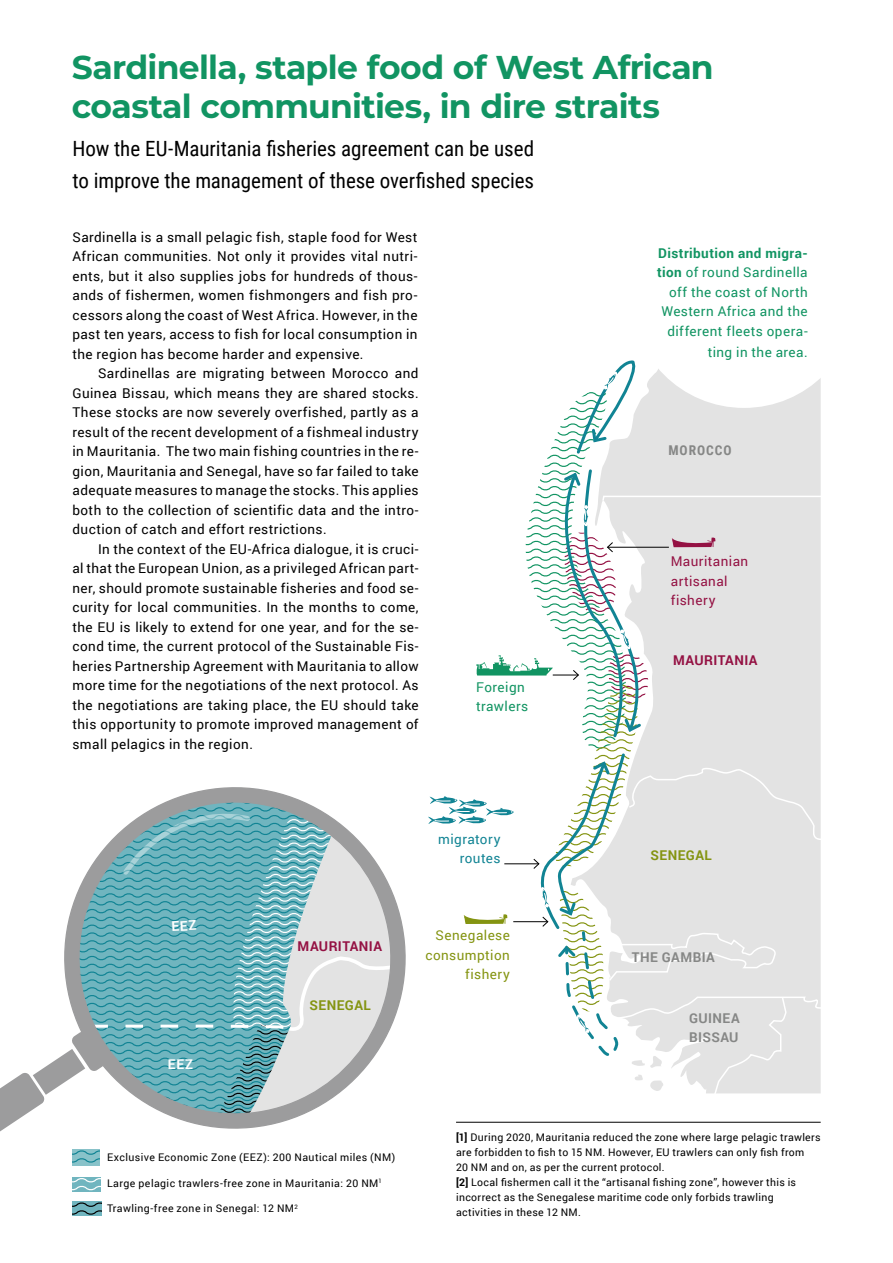
<style>
.page{position:relative;width:893px;height:1263px;background:#fff}
.page>*{position:absolute;margin:0;border:0;box-sizing:border-box;transform-origin:0 0}
.t1{font:700 33px/39px "Montserrat";letter-spacing:-.02em;color:#119462}
.t2{font:21px/31.2px "Roboto Condensed";letter-spacing:-.005em;color:#000}
.t3{font:13.5px/19.5px "Roboto";letter-spacing:.03em;color:#000;text-align:justify}
.t4{font:13.5px/19.5px "Roboto";letter-spacing:.03em;color:#119462}
.t5{font:13.5px/19.5px "Roboto";letter-spacing:.035em;color:#849411;text-align:right}
.t6{font:13.5px/19.5px "Roboto";letter-spacing:.035em;color:#941143}
.t7{font:700 13.5px/19.5px "Roboto";letter-spacing:.035em;color:#868786}
.t8{font:700 13.5px "Roboto";letter-spacing:.035em;color:#941143}
.t9{font:13.5px/19.5px "Roboto";letter-spacing:.03em;color:#118494;text-align:right}
.t10{font:700 13.5px "Roboto";letter-spacing:.035em;color:#849411}
.t11{font:700 13.5px "Roboto Condensed";letter-spacing:.07em;color:#868786}
.t12{font:700 13.5px "Roboto";color:#fff}
.t13{font:10.5px/15px "Roboto";letter-spacing:.035em;color:#000}
.s1{font-weight:700}
</style>
<div class="page">
<svg style="left:178px;top:787px;width:228px;height:230px"></svg>
<svg style="left:72px;top:1201px;width:30px;height:15px"></svg>
<svg style="left:428px;top:360px;width:393px;height:734px"></svg>
<hr style="left:456px;top:1122px;width:365px;height:1px;background:#000">
<svg style="left:0;top:797px;width:395px;height:394px"></svg>
<h1 class="t1" style="left:72px;top:46px;width:644px">Sardinella, staple food of West African coastal communities, in dire straits</h1>
<h2 class="t2" style="left:72px;top:132px;width:463px">How the EU-Mauritania fisheries agreement can be used to improve the management of these overfished species</h2>
<p class="t3" style="left:72px;top:227px;width:347px">Sardinella is a small pelagic fish, staple food for West African communities. Not only it provides vital nutri&shy;ents, but it also supplies jobs for hundreds of thous&shy;ands of fishermen, women fishmongers and fish pro&shy;cessors along the coast of West Africa. However, in the past ten years, access to fish for local consumption in the region has become harder and expensive.</p>
<p class="t3" style="left:72px;top:363px;width:348px;text-indent:26px">Sardinellas are migrating between Morocco and Guinea Bissau, which means they are shared stocks.<br>These stocks are now severely overfished, partly as a result of the recent development of a fishmeal industry in Mauritania. The two main fishing countries in the re&shy;gion, Mauritania and Senegal, have so far failed to take adequate measures to manage the stocks. This applies both to the collection of scientific data and the intro&shy;duction of catch and effort restrictions.</p>
<p class="t3" style="left:72px;top:539px;width:348px;text-indent:26px">In the context of the EU-Africa dialogue, it is cruci&shy;al that the European Union, as a privileged African part&shy;ner, should promote sustainable fisheries and food se&shy;curity for local communities. In the months to come, the EU is likely to extend for one year, and for the se&shy;cond time, the current protocol of the Sustainable Fis&shy;heries Partnership Agreement with Mauritania to allow more time for the negotiations of the next protocol. As the negotiations are taking place, the EU should take this opportunity to promote improved management of small pelagics in the region.</p>
<p class="t4" style="left:476px;top:677px;width:53px">Foreign trawlers</p>
<p class="t9" style="left:438px;top:828px;width:64px">migratory routes</p>
<p class="t12" style="left:168px;top:1055px;width:27px">EEZ</p>
<p class="t8" style="left:298px;top:937px;width:86px">MAURITANIA</p>
<p class="t10" style="left:310px;top:996px;width:63px">SENEGAL</p>
<p class="t5" style="left:425px;top:925px;width:86px">Senegalese consumption fishery</p>
<p class="t4" style="left:657px;top:243px;width:152px;text-align:right"><span class="s1">Distribution and migra&shy;tion</span> of round Sardinella off the coast of North<br>Western Africa and the different fleets opera-</p>
<p class="t4" style="left:708px;top:342px;width:101px">ting in the area.</p>
<p class="t11" style="left:668px;top:440px;width:65px">MOROCCO</p>
<p class="t6" style="left:671px;top:551px;width:79px">Mauritanian artisanal fishery</p>
<p class="t8" style="left:673px;top:650px;width:86px">MAURITANIA</p>
<p class="t10" style="left:651px;top:846px;width:63px">SENEGAL</p>
<p class="t7" style="left:632px;top:947px;width:84px">THE GAMBIA</p>
<p class="t7" style="left:689px;top:1007px;width:52px">GUINEA<br>BISSAU</p>
<p class="t13" style="left:107px;top:1149px;width:290px">Exclusive Economic Zone (EEZ): 200 Nautical miles (NM)</p>
<p class="t13" style="left:107px;top:1175px;width:276px">Large pelagic trawlers-free zone in Mauritania: 20 NM<sup>1</sup></p>
<p class="t13" style="left:107px;top:1200px;width:192px">Trawling-free zone in Senegal: 12 NM<sup>2</sup></p>
<p class="t13" style="left:456px;top:1129px;width:366px"><span class="s1">[1]</span> During 2020, Mauritania reduced the zone where large pelagic trawlers are forbidden to fish to 15 NM. However, EU trawlers can only fish from<br>20 NM and on, as per the current protocol.<br><span class="s1">[2]</span> Local fishermen call it the “artisanal fishing zone”, however this is incorrect as the Senegalese maritime code only forbids trawling activities in these 12 NM.</p>
</div>
